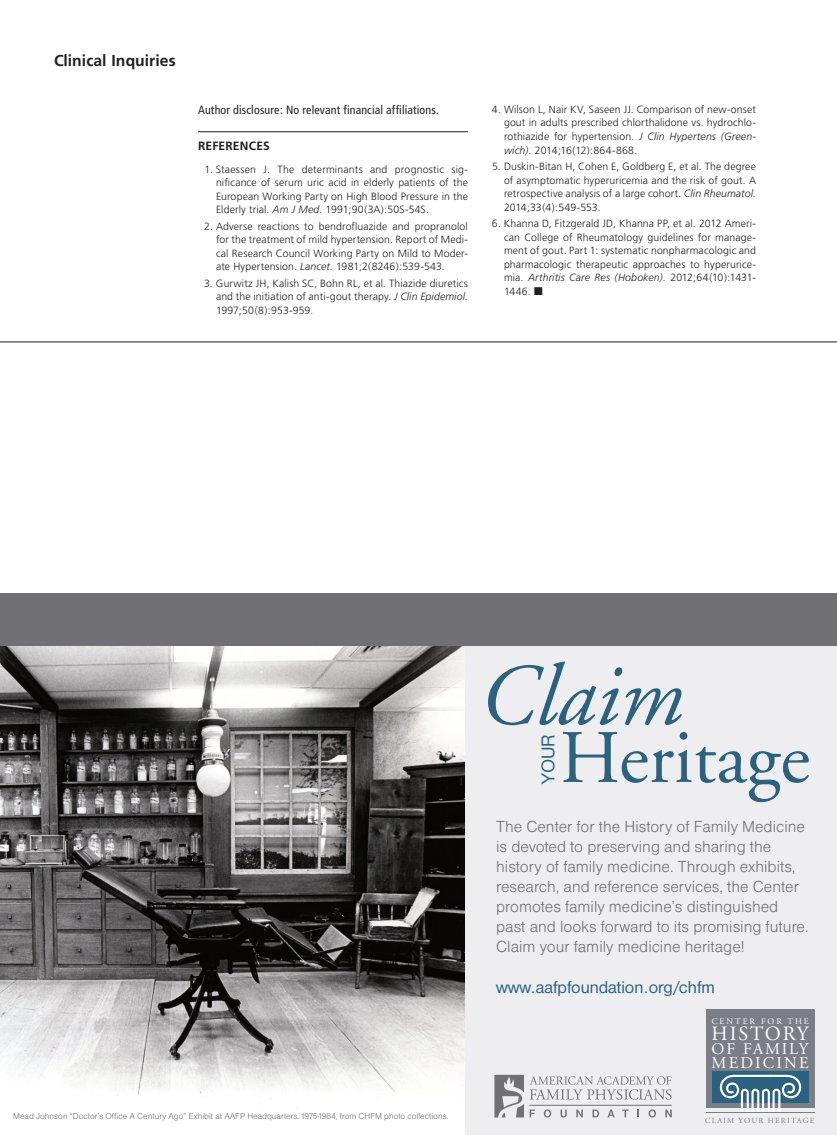
<style>
.page{position:relative;width:837px;height:1135px;background:#fff}
.page>*{position:absolute;margin:0;border:0;box-sizing:border-box;transform-origin:0 0}
.t1{font:italic 87.15px "Adobe Garamond";color:#2b627f}
.t2{font:75.3px "Adobe Garamond";color:#2b627f}
.t3{font:20.25px "Adobe Garamond";letter-spacing:.095em;color:#fff}
.t4{font:19.2px "Nimbus San D";color:#2b627f}
.t5{font:17.7px "Nimbus San D";color:#2b627f}
.t6{font:16.65px/20px "Nimbus San D Ligh";color:#717074}
.t7{font:16.35px/14px "Adobe Garamond";letter-spacing:.135em;color:#fff}
.t8{font:700 15.75px "Frutiger";color:#231f20}
.blurb{font:condensed 12px "Frutiger";letter-spacing:.01em;color:#231f20}
.refs_head{font:700 12px "Frutiger";letter-spacing:.015em;color:#231f20}
.refs{font:300 10.5px/13.5px "Frutiger";letter-spacing:.01em;color:#231f20;text-align:justify}
.t9{font:8.85px "Nimbus San D Ligh";color:#717074}
.t10{font:8.55px "Adobe Garamond";letter-spacing:.225em;color:#fff}
.t11{font:7.8px "Adobe Garamond";letter-spacing:.155em;color:#7a7e87}
.s1{font-style:italic}
</style>
<div class="page">
<hr style="left:198px;top:131px;width:270px;height:1px;background:#231f20">
<hr style="left:0;top:341px;width:837px;height:1px;background:#231f20">
<div style="left:415px;top:613px;width:422px;height:521px;background:#eeeef0"></div>
<img style="left:0;top:645px;width:464px;height:489px">
<div style="left:0;top:593px;width:837px;height:52px;background:#717074"></div>
<div style="left:706px;top:1009px;width:108px;height:98px;background:#7a7e87"></div>
<div style="left:712px;top:1071px;width:97px;height:31px;background:#2b627f"></div>
<svg style="left:719px;top:1074px;width:85px;height:39px"></svg>
<hr style="left:706px;top:1111px;width:108px;height:1px;background:#7a7e87">
<hr style="left:529px;top:1104px;width:143px;height:1px;background:#717074">
<svg style="left:530px;top:1076px;width:142px;height:23px"></svg>
<svg style="left:530px;top:1109px;width:5px;height:7px"></svg>
<svg style="left:544px;top:1109px;width:7px;height:8px"></svg>
<svg style="left:561px;top:1109px;width:6px;height:8px"></svg>
<svg style="left:576px;top:1109px;width:7px;height:7px"></svg>
<svg style="left:593px;top:1109px;width:6px;height:7px"></svg>
<svg style="left:608px;top:1109px;width:6px;height:7px"></svg>
<svg style="left:622px;top:1109px;width:7px;height:7px"></svg>
<svg style="left:649px;top:1109px;width:7px;height:8px"></svg>
<svg style="left:665px;top:1109px;width:7px;height:7px"></svg>
<svg style="left:494px;top:1074px;width:30px;height:43px"></svg>
<h3 class="t8" style="left:54px;top:51px;width:123px">Clinical Inquiries</h3>
<p class="blurb" style="left:198px;top:103px;width:242px">Author disclosure: No relevant financial affiliations.</p>
<p class="refs_head" style="left:198px;top:139px;width:73px">REFERENCES</p>
<p class="refs" style="left:216px;top:162px;width:254px;text-indent:-11px">1. Staessen J. The determinants and prognostic sig&shy;nificance of serum uric acid in elderly patients of the European Working Party on High Blood Pressure in the Elderly trial. <span class="s1">Am J Med.</span> 1991;90(3A):50S-54S.</p>
<p class="refs" style="left:216px;top:219px;width:254px;text-indent:-12px">2. Adverse reactions to bendrofluazide and propranolol for the treatment of mild hypertension. Report of Medi&shy;cal Research Council Working Party on Mild to Moder&shy;ate Hypertension. <span class="s1">Lancet.</span> 1981;2(8246):539-543.</p>
<p class="refs" style="left:216px;top:276px;width:254px;text-indent:-12px">3. Gurwitz JH, Kalish SC, Bohn RL, et al. Thiazide diuretics and the initiation of anti-gout therapy. <span class="s1">J Clin Epidemiol.<br></span>1997;50(8):953-959.</p>
<p class="refs" style="left:504px;top:103px;width:254px;text-indent:-12px">4. Wilson L, Nair KV, Saseen JJ. Comparison of new-onset gout in adults prescribed chlorthalidone vs. hydrochlo&shy;rothiazide for hypertension. <span class="s1">J Clin Hypertens (Green&shy;wich).</span> 2014;16(12):864-868.</p>
<p class="refs" style="left:504px;top:160px;width:254px;text-indent:-12px">5. Duskin-Bitan H, Cohen E, Goldberg E, et al. The degree of asymptomatic hyperuricemia and the risk of gout. A retrospective analysis of a large cohort. <span class="s1">Clin Rheumatol.<br></span>2014;33(4):549-553.</p>
<p class="refs" style="left:504px;top:217px;width:254px;text-indent:-12px">6. Khanna D, Fitzgerald JD, Khanna PP, et al. 2012 Ameri&shy;can College of Rheumatology guidelines for manage&shy;ment of gout. Part 1: systematic nonpharmacologic and pharmacologic therapeutic approaches to hyperurice&shy;mia. <span class="s1">Arthritis Care Res (Hoboken).</span> 2012;64(10):1431- 1446. ■</p>
<p class="t9" style="left:13px;top:1110px;width:437px">Mead Johnson “Doctor’s Office A Century Ago” Exhibit at AAFP Headquarters. 1975-1984, from CHFM photo collections.</p>
<p class="t1" style="left:479px;top:649px;width:206px">Claim</p>
<p class="t4" style="left:537px;top:783px;width:51px;rotate:-90deg">YOUR</p>
<p class="t2" style="left:560px;top:717px;width:252px">Heritage</p>
<p class="t6" style="left:496px;top:816px;width:314px">The Center for the History of Family Medicine is devoted to preserving and sharing the history of family medicine. Through exhibits, research, and reference services, the Center promotes family medicine’s distinguished past and looks forward to its promising future.<br>Claim your family medicine heritage!</p>
<p class="t5" style="left:496px;top:976px;width:220px">www.aafpfoundation.org/chfm</p>
<p class="t10" style="left:712px;top:1016px;width:99px">CENTER FOR THE</p>
<p class="t7" style="left:712px;top:1041px;width:99px">OF FAMILY<br>MEDICINE</p>
<p class="t3" style="left:712px;top:1022px;width:98px">HISTORY</p>
<p class="t11" style="left:705px;top:1116px;width:111px">CLAIM YOUR HERITAGE</p>
</div>
